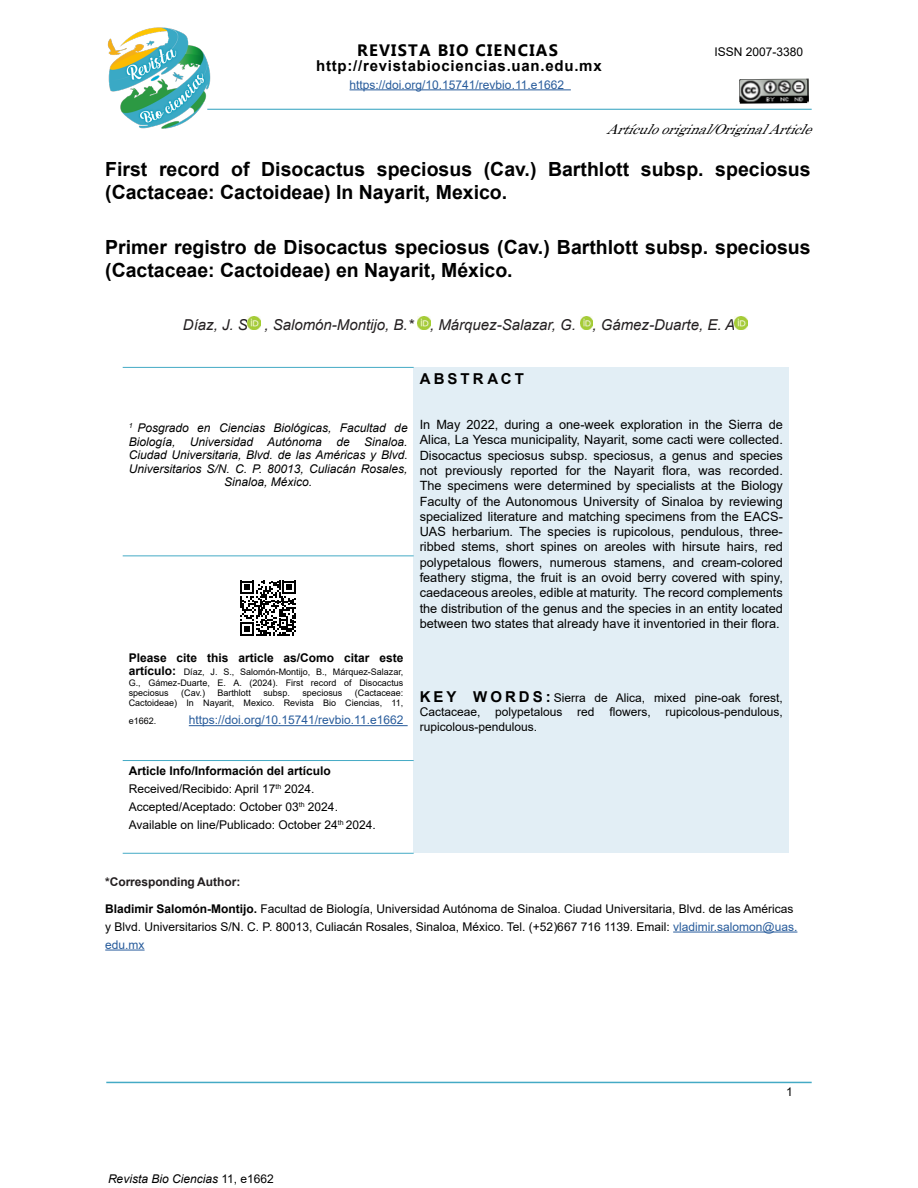
<style>
.page{position:relative;width:918px;height:1188px;background:#fff}
.page>*{position:absolute;margin:0;border:0;box-sizing:border-box;transform-origin:0 0}
.t1{font:700 19.5px/23.4px "Arial";color:#000}
.t2{font:700 16.5px "Microsoft Tai Le";letter-spacing:.075em;color:#000}
.t3{font:italic 15px "Arial";color:#231f20}
.t4{font:700 15px "Arial";letter-spacing:.05em;color:#000}
.t5{font:700 15px "Arial";letter-spacing:.205em;color:#000}
.t6{font:italic 13.5px "Century";color:#000}
.t7{font:12.75px/15.3px "Arial";color:#000;text-align:justify}
.t8{font:12px/18px "Arial";color:#000}
.t9{font:italic 12px/13.5px "Arial";color:#000;text-align:center}
.t10{font:12px "Arial";color:#275b9b}
.t11{font:700 12px "Arial";color:#000}
.t12{font:700 12px "Arial";letter-spacing:-.005em;color:#231f20}
.t13{font:9px/10.4px "Arial";color:#000;text-align:justify}
.s1{font-weight:700;font-size:12px}
.s2{font-weight:700}
.s3{font-weight:700;font-size:15px}
.s4{color:#275b9b}
.s5{font-style:normal}
</style>
<div class="page">
<hr style="left:673px;top:932px;width:124px;height:1px;background:#275b9b">
<hr style="left:105px;top:950px;width:40px;height:1px;background:#275b9b">
<img style="left:248px;top:316px;width:12px;height:14px">
<img style="left:418px;top:316px;width:12px;height:14px">
<img style="left:580px;top:316px;width:12px;height:14px">
<img style="left:735px;top:316px;width:12px;height:14px">
<div style="left:414px;top:367px;width:375px;height:486px;background:#e2eef5"></div>
<hr style="left:123px;top:367px;width:291px;height:1px;background:#44aac5">
<hr style="left:123px;top:853px;width:291px;height:1px;background:#44aac5">
<hr style="left:123px;top:556px;width:291px;height:1px;background:#44aac5">
<hr style="left:123px;top:760px;width:291px;height:1px;background:#44aac5">
<hr style="left:189px;top:725px;width:219px;height:1px;background:#275b9b">
<svg style="left:241px;top:581px;width:55px;height:55px"></svg>
<hr style="left:106px;top:1082px;width:706px;height:1px;background:#44aac5">
<hr style="left:207px;top:109px;width:605px;height:1px;background:#44aac5">
<hr style="left:350px;top:89px;width:221px;height:1px;background:#275b9b">
<img style="left:739px;top:79px;width:70px;height:25px">
<img style="left:107px;top:27px;width:108px;height:102px">
<p class="t2" style="left:357px;top:41px;width:202px">REVISTA BIO CIENCIAS</p>
<p class="t8" style="left:715px;top:43px;width:90px">ISSN 2007-3380</p>
<p class="t4" style="left:316px;top:55px;width:287px">http://revistabiociencias.uan.edu.mx</p>
<p class="t10" style="left:350px;top:76px;width:216px">https://doi.org/10.15741/revbio.11.e1662</p>
<p class="t6" style="left:607px;top:118px;width:217px">Artículooriginal/OriginalArticle</p>
<h1 class="t1" style="left:105px;top:157px;width:707px">First record of Disocactus speciosus (Cav.) Barthlott subsp. speciosus (Cactaceae: Cactoideae) In Nayarit, Mexico.</h1>
<h1 class="t1" style="left:105px;top:235px;width:707px">Primer registro de Disocactus speciosus (Cav.) Barthlott subsp. speciosus (Cactaceae: Cactoideae) en Nayarit, México.</h1>
<p class="t3" style="left:183px;top:315px;width:554px">Díaz, J. S , Salomón-Montijo, B.* , Márquez-Salazar, G. , Gámez-Duarte, E. A</p>
<p class="t9" style="left:129px;top:421px;width:280px"><sup>1</sup> Posgrado en Ciencias Biológicas, Facultad de Biología, Universidad Autónoma de Sinaloa.<br>Ciudad Universitaria, Blvd. de las Américas y Blvd.<br>Universitarios S/N. C. P. 80013, Culiacán Rosales, Sinaloa, México.</p>
<p class="t11" style="left:129px;top:649px;width:276px">Please cite this article as/Como citar este</p>
<p class="t13" style="left:129px;top:667px;width:276px"><span class="s1">artículo:</span> Díaz, J. S., Salomón-Montijo, B., Márquez-Salazar, G., Gámez-Duarte, E. A. (2024). First record of Disocactus speciosus</p>
<p class="t13" style="left:129px;top:688px;width:276px;text-align:right">(Cactaceae:<br>Cactoideae) In Nayarit, Mexico. Revista Bio Ciencias, 11,</p>
<p class="t13" style="left:129px;top:716px;width:29px">e1662.</p>
<p class="t10" style="left:189px;top:712px;width:216px">https://doi.org/10.15741/revbio.11.e1662</p>
<p class="t8" style="left:129px;top:762px;width:249px"><span class="s2">Article Info/Información del artículo </span>Received/Recibido: April 17<sup>th</sup> 2024.<br>Accepted/Aceptado: October 03<sup>th</sup> 2024.<br>Available on line/Publicado: October 24<sup>th</sup> 2024.</p>
<p class="t13" style="left:181px;top:688px;width:25px">(Cav.)</p>
<p class="t13" style="left:217px;top:688px;width:35px">Barthlott</p>
<p class="t13" style="left:263px;top:688px;width:28px">subsp.</p>
<p class="t13" style="left:302px;top:688px;width:42px">speciosus</p>
<p class="t5" style="left:420px;top:368px;width:106px">ABSTRACT</p>
<p class="t7" style="left:420px;top:417px;width:365px">In May 2022, during a one-week exploration in the Sierra de Alica, La Yesca municipality, Nayarit, some cacti were collected.<br>Disocactus speciosus subsp. speciosus, a genus and species not previously reported for the Nayarit flora, was recorded.<br>The specimens were determined by specialists at the Biology Faculty of the Autonomous University of Sinaloa by reviewing specialized literature and matching specimens from the EACS-UAS herbarium. The species is rupicolous, pendulous, three&shy;ribbed stems, short spines on areoles with hirsute hairs, red polypetalous flowers, numerous stamens, and cream-colored feathery stigma, the fruit is an ovoid berry covered with spiny, caedaceous areoles, edible at maturity. The record complements the distribution of the genus and the species in an entity located between two states that already have it inventoried in their flora.</p>
<p class="t8" style="left:420px;top:691px;width:365px;line-height:14.4px;text-align:justify"><span class="s3">K E Y W O R D S :</span> Sierra de Alica, mixed pine-oak forest, Cactaceae, polypetalous red flowers, rupicolous-pendulous, rupicolous-pendulous.</p>
<p class="t12" style="left:105px;top:874px;width:137px">*Corresponding Author:</p>
<p class="t8" style="left:105px;top:899px;width:694px"><span class="s2">Bladimir Salomón-Montijo.</span> Facultad de Biología, Universidad Autónoma de Sinaloa. Ciudad Universitaria, Blvd. de las Américas y Blvd. Universitarios S/N. C. P. 80013, Culiacán Rosales, Sinaloa, México. Tel. (+52)667 716 1139. Email: <span class="s4">vladimir.salomon@uas. edu.mx</span></p>
<p class="t9" style="left:108px;top:1172px;width:167px">Revista Bio Ciencias <span class="s5">11, e1662</span></p>
<p class="t8" style="left:786px;top:1083px;width:8px">1</p>
</div>
